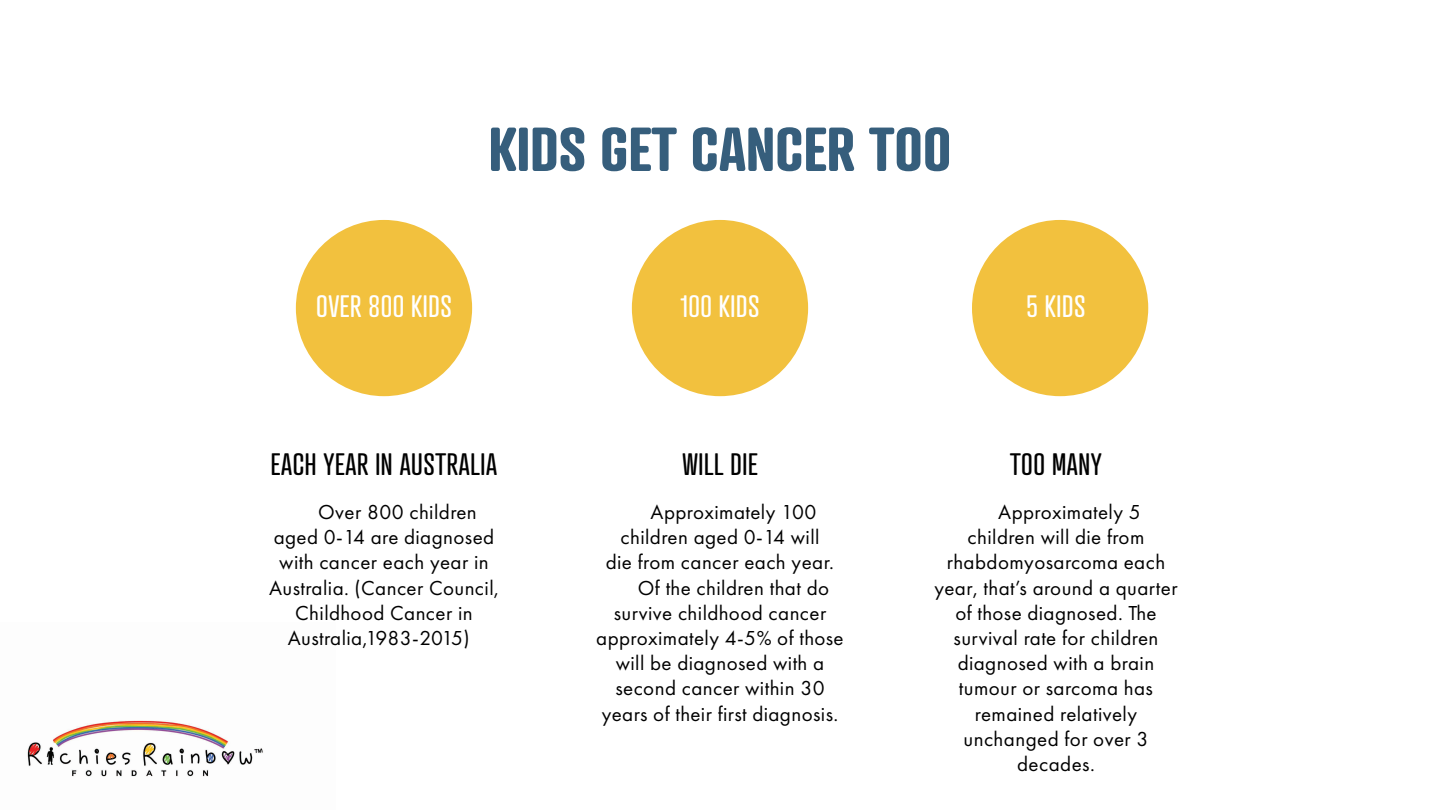
<style>
.page{position:relative;width:1440px;height:810px;background:#fff}
.page>*{position:absolute;margin:0;border:0;box-sizing:border-box;transform-origin:0 0}
.Heading_Center{font:700 60px "Atrament";color:#365e7c}
.Sub_Heading_Center{font:30px "Atrament";letter-spacing:.02em;color:#000}
.Sub_Heading_Center-2{font:30px "Atrament";letter-spacing:.02em;color:#fff}
.Paragraph_Center{font:21px "Futura PT";letter-spacing:.02em;color:#000}
</style>
<div class="page">
<img style="left:27px;top:720px;width:236px;height:57px">
<div style="left:296px;top:220px;width:176px;height:176px;background:#f2c13e;border-radius:50%"></div>
<div style="left:632px;top:220px;width:176px;height:176px;background:#f2c13e;border-radius:50%"></div>
<div style="left:972px;top:220px;width:176px;height:176px;background:#f2c13e;border-radius:50%"></div>
<p class="Heading_Center" style="left:489px;top:111px;width:464px">KIDS GET CANCER TOO</p>
<p class="Sub_Heading_Center-2" style="left:316px;top:288px;width:137px">OVER 800 KIDS</p>
<p class="Sub_Heading_Center-2" style="left:680px;top:288px;width:81px">100 KIDS</p>
<p class="Sub_Heading_Center-2" style="left:1026px;top:288px;width:61px">5 KIDS</p>
<p class="Sub_Heading_Center" style="left:271px;top:446px;width:228px">EACH YEAR IN AUSTRALIA</p>
<p class="Paragraph_Center" style="left:318px;top:500px;width:160px">Over 800 children</p>
<p class="Paragraph_Center" style="left:274px;top:525px;width:222px">aged 0-14 are diagnosed</p>
<p class="Paragraph_Center" style="left:279px;top:550px;width:211px">with cancer each year in</p>
<p class="Paragraph_Center" style="left:269px;top:575px;width:231px">Australia. (Cancer Council,</p>
<p class="Paragraph_Center" style="left:295px;top:600px;width:179px">Childhood Cancer in</p>
<p class="Paragraph_Center" style="left:288px;top:626px;width:184px">Australia,1983-2015)</p>
<p class="Sub_Heading_Center" style="left:682px;top:446px;width:77px">WILL DIE</p>
<p class="Paragraph_Center" style="left:651px;top:500px;width:167px">Approximately 100</p>
<p class="Paragraph_Center" style="left:621px;top:525px;width:200px">children aged 0-14 will</p>
<p class="Paragraph_Center" style="left:606px;top:550px;width:230px">die from cancer each year.</p>
<p class="Paragraph_Center" style="left:638px;top:575px;width:193px">Of the children that do</p>
<p class="Paragraph_Center" style="left:614px;top:600px;width:214px">survive childhood cancer</p>
<p class="Paragraph_Center" style="left:596px;top:626px;width:249px">approximately 4-5% of those</p>
<p class="Paragraph_Center" style="left:616px;top:651px;width:210px">will be diagnosed with a</p>
<p class="Paragraph_Center" style="left:615px;top:676px;width:211px">second cancer within 30</p>
<p class="Paragraph_Center" style="left:602px;top:701px;width:238px">years of their first diagnosis.</p>
<p class="Sub_Heading_Center" style="left:1010px;top:446px;width:93px">TOO MANY</p>
<p class="Paragraph_Center" style="left:998px;top:500px;width:144px">Approximately 5</p>
<p class="Paragraph_Center" style="left:968px;top:525px;width:178px">children will die from</p>
<p class="Paragraph_Center" style="left:947px;top:550px;width:220px">rhabdomyosarcoma each</p>
<p class="Paragraph_Center" style="left:934px;top:575px;width:245px">year, that’s around a quarter</p>
<p class="Paragraph_Center" style="left:955px;top:600px;width:203px">of those diagnosed. The</p>
<p class="Paragraph_Center" style="left:954px;top:626px;width:206px">survival rate for children</p>
<p class="Paragraph_Center" style="left:958px;top:651px;width:198px">diagnosed with a brain</p>
<p class="Paragraph_Center" style="left:959px;top:676px;width:196px">tumour or sarcoma has</p>
<p class="Paragraph_Center" style="left:975px;top:701px;width:164px">remained relatively</p>
<p class="Paragraph_Center" style="left:964px;top:726px;width:186px">unchanged for over 3</p>
<p class="Paragraph_Center" style="left:1017px;top:752px;width:79px">decades.</p>
</div>
